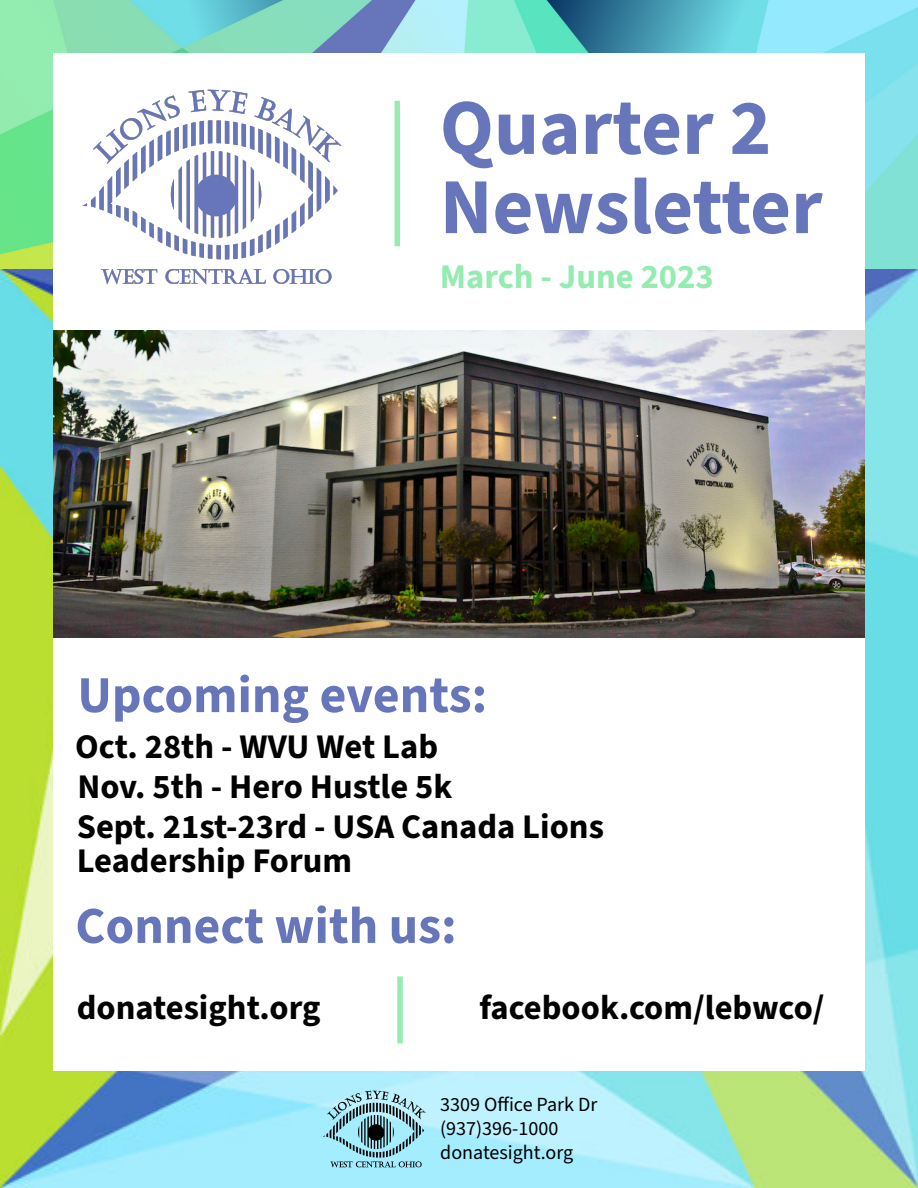
<style>
.page{position:relative;width:918px;height:1188px;background:#fff}
.page>*{position:absolute;margin:0;border:0;box-sizing:border-box;transform-origin:0 0}
.t1{font:700 79.2px/79.2px "Source Sans 3";color:#6776ba}
.t2{font:700 51.9px "Source Sans 3";color:#6776ba}
.t3{font:700 34.5px/39.9px "Source Sans 3";color:#000}
.t4{font:700 34.5px "Source Sans 3";color:#94ecb0}
.t5{font:20.1px/24px "Source Sans 3";color:#000}
</style>
<div class="page">
<img style="left:0;top:0;width:918px;height:270px">
<img style="left:0;top:270px;width:918px;height:918px">
<div style="left:53px;top:53px;width:812px;height:1017px;background:#fff"></div>
<img style="left:321px;top:1091px;width:109px;height:78px">
<img style="left:82px;top:89px;width:260px;height:196px">
<div style="left:395px;top:101px;width:5px;height:145px;background:#94ecb0"></div>
<div style="left:397px;top:976px;width:6px;height:67px;background:#94ecb0"></div>
<img style="left:53px;top:330px;width:812px;height:308px">
<h1 class="t1" style="left:440px;top:88px;width:384px">Quarter 2<br>Newsletter</h1>
<p class="t4" style="left:440px;top:254px;width:275px">March - June 2023</p>
<h2 class="t2" style="left:77px;top:661px;width:411px">Upcoming events:</h2>
<p class="t3" style="left:75px;top:726px;width:364px">Oct. 28th - WVU Wet Lab</p>
<p class="t3" style="left:77px;top:766px;width:529px">Nov. 5th - Hero Hustle 5k<br>Sept. 21st-23rd - USA Canada Lions</p>
<p class="t3" style="left:77px;top:841px;width:277px">Leadership Forum</p>
<h2 class="t2" style="left:75px;top:892px;width:383px">Connect with us:</h2>
<p class="t3" style="left:77px;top:987px;width:245px">donatesight.org</p>
<p class="t3" style="left:479px;top:987px;width:347px">facebook.com/lebwco/</p>
<p class="t5" style="left:440px;top:1092px;width:159px">3309 Office Park Dr (937)396-1000 donatesight.org</p>
</div>
